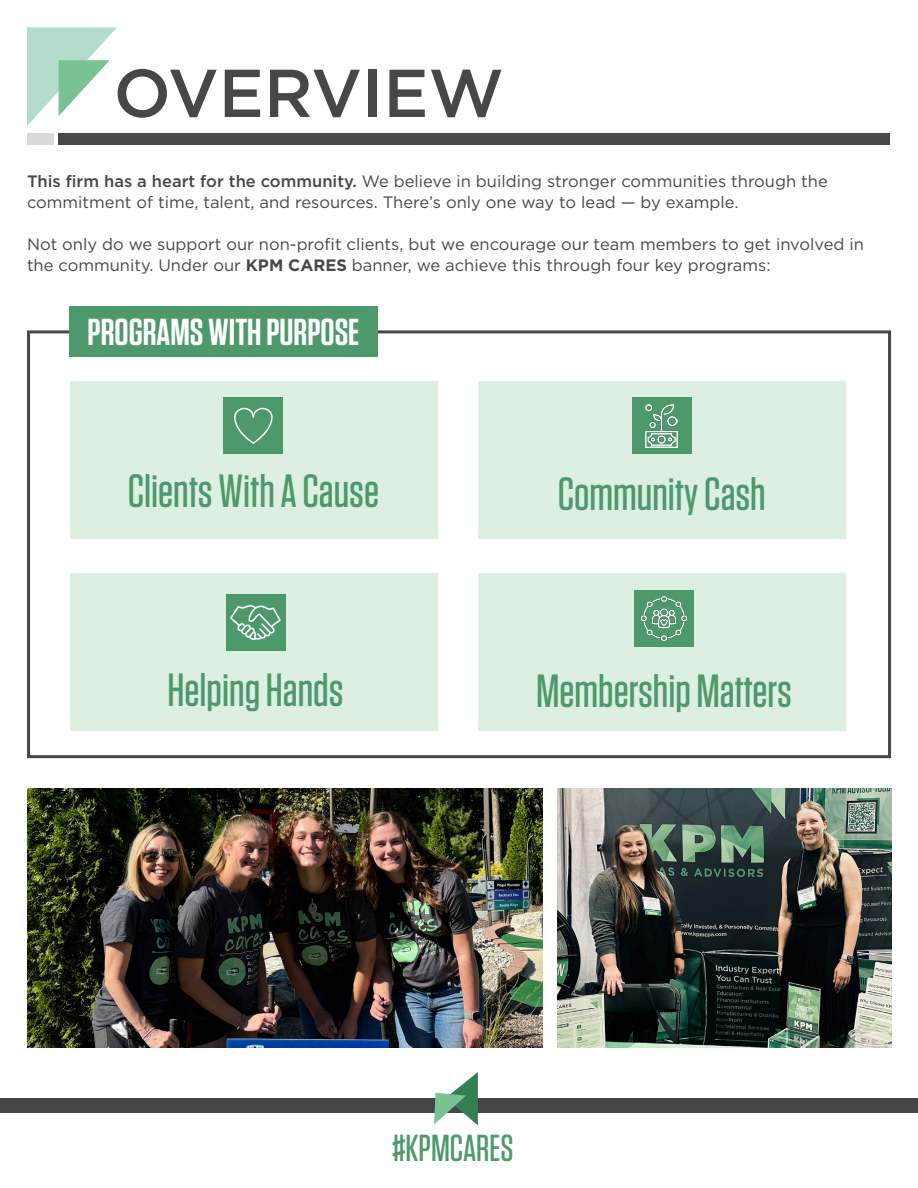
<style>
.page{position:relative;width:918px;height:1188px;background:#fff}
.page>*{position:absolute;margin:0;border:0;box-sizing:border-box;transform-origin:0 0}
.t1{font:500 67.5px "Gotham HTF";color:#464748}
.t2{font:500 46.5px "Tungsten";color:#4d996b}
.t3{font:600 37.5px "Tungsten";color:#fff}
.t4{font:500 37.5px "Tungsten";color:#4d996b}
.t5{font:16.5px/21px "Gotham HTF";color:#464748}
.s1{font-weight:500}
.s2{font-weight:700}
</style>
<div class="page">
<div style="left:27px;top:330px;width:864px;height:428px;border:3px solid #464748"></div>
<div style="left:70px;top:381px;width:367px;height:158px;background:#dcefe1"></div>
<div style="left:478px;top:381px;width:367px;height:158px;background:#dcefe1"></div>
<div style="left:69px;top:307px;width:309px;height:50px;background:#4d996b"></div>
<div style="left:70px;top:573px;width:367px;height:158px;background:#dcefe1"></div>
<div style="left:478px;top:573px;width:367px;height:158px;background:#dcefe1"></div>
<div style="left:223px;top:398px;width:60px;height:56px;background:#4d996b"></div>
<svg style="left:234px;top:407px;width:39px;height:37px"></svg>
<div style="left:632px;top:398px;width:60px;height:56px;background:#4d996b"></div>
<img style="left:646px;top:404px;width:32px;height:43px">
<div style="left:226px;top:594px;width:59px;height:56px;background:#4d996b"></div>
<img style="left:230px;top:606px;width:51px;height:33px">
<div style="left:634px;top:590px;width:60px;height:56px;background:#4d996b"></div>
<img style="left:640px;top:595px;width:48px;height:46px">
<div style="left:0;top:1099px;width:918px;height:14px;background:#454547"></div>
<svg style="left:434px;top:1072px;width:44px;height:53px"></svg>
<svg style="left:27px;top:27px;width:90px;height:99px"></svg>
<div style="left:58px;top:134px;width:832px;height:11px;background:#464748"></div>
<div style="left:27px;top:134px;width:27px;height:11px;background:#dadadb"></div>
<img style="left:27px;top:788px;width:515px;height:260px">
<img style="left:557px;top:788px;width:334px;height:260px">
<p class="t1" style="left:114px;top:55px;width:392px">OVERVIEW</p>
<p class="t5" style="left:27px;top:171px;width:802px"><span class="s1">This firm has a heart for the community.</span> We believe in building stronger communities through the commitment of time, talent, and resources. There’s only one way to lead — by example.</p>
<p class="t5" style="left:27px;top:234px;width:838px">Not only do we support our non-profit clients, but we encourage our team members to get involved in the community. Under our <span class="s2">KPM CARES</span> banner, we achieve this through four key programs:</p>
<p class="t3" style="left:88px;top:313px;width:273px">PROGRAMS WITH PURPOSE</p>
<p class="t2" style="left:128px;top:467px;width:253px">Clients With A Cause</p>
<p class="t2" style="left:558px;top:469px;width:210px">Community Cash</p>
<p class="t2" style="left:168px;top:666px;width:177px">Helping Hands</p>
<p class="t2" style="left:536px;top:667px;width:257px">Membership Matters</p>
<p class="t4" style="left:392px;top:1128px;width:123px">#KPMCARES</p>
</div>
